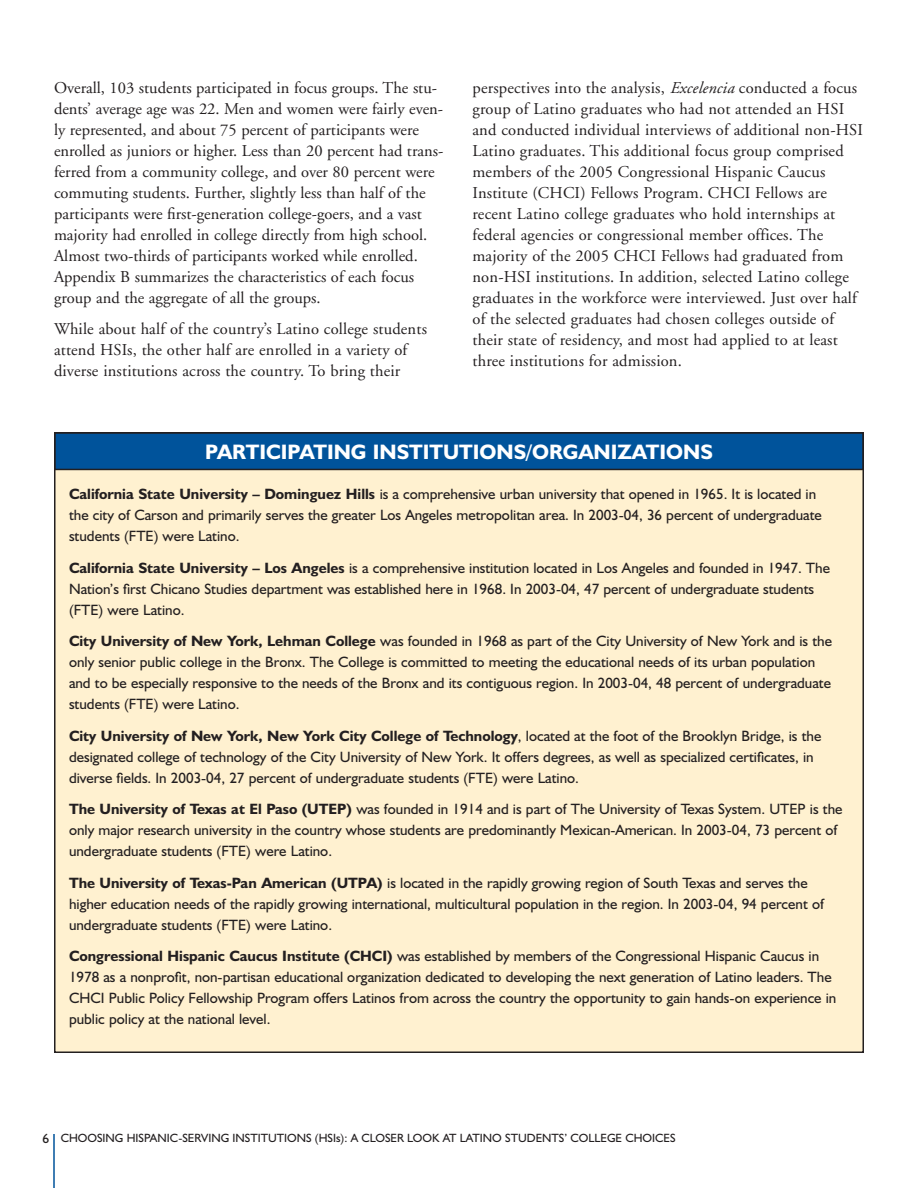
<style>
.page{position:relative;width:918px;height:1188px;background:#fff}
.page>*{position:absolute;margin:0;border:0;box-sizing:border-box;transform-origin:0 0}
.t1{font:700 21px "Humanist 521 BT";color:#fff}
.t2{font:16.5px/21px "Adobe Garamond";letter-spacing:.01em;color:#231f20}
.t3{font:15px/21px "Humanist 521 BT";color:#231f20}
.t4{font:12px "Humanist 521 BT";color:#231f20}
.s1{font-style:italic}
.s2{font-weight:700}
.s3{font-size:13.5px}
</style>
<div class="page">
<hr style="left:53px;top:1134px;width:2px;height:54px;background:#00539b">
<div style="left:54px;top:432px;width:810px;height:621px;background:#fff1d0"></div>
<div style="left:55px;top:433px;width:808px;height:36px;background:#00539b"></div>
<div style="left:54px;top:432px;width:810px;height:38px;border:2px solid #231f20"></div>
<p class="t2" style="left:54px;top:79px;width:391px">Overall, 103 students participated in focus groups. The stu&shy;dents’ average age was 22. Men and women were fairly even&shy;ly represented, and about 75 percent of participants were enrolled as juniors or higher. Less than 20 percent had trans&shy;ferred from a community college, and over 80 percent were commuting students. Further, slightly less than half of the participants were first-generation college-goers, and a vast majority had enrolled in college directly from high school.<br>Almost two-thirds of participants worked while enrolled.<br>Appendix B summarizes the characteristics of each focus group and the aggregate of all the groups.</p>
<p class="t2" style="left:54px;top:320px;width:375px">While about half of the country’s Latino college students attend HSIs, the other half are enrolled in a variety of diverse institutions across the country. To bring their</p>
<p class="t2" style="left:472px;top:79px;width:392px">perspectives into the analysis, <span class="s1">Excelencia</span> conducted a focus group of Latino graduates who had not attended an HSI and conducted individual interviews of additional non-HSI Latino graduates. This additional focus group comprised members of the 2005 Congressional Hispanic Caucus Institute (CHCI) Fellows Program. CHCI Fellows are recent Latino college graduates who hold internships at federal agencies or congressional member offices. The majority of the 2005 CHCI Fellows had graduated from non-HSI institutions. In addition, selected Latino college graduates in the workforce were interviewed. Just over half of the selected graduates had chosen colleges outside of their state of residency, and most had applied to at least three institutions for admission.</p>
<h1 class="t1" style="left:205px;top:443px;width:509px">PARTICIPATING INSTITUTIONS/ORGANIZATIONS</h1>
<p class="t3" style="left:69px;top:485px;width:754px"><span class="s2">California State University – Dominguez Hills</span> is a comprehensive urban university that opened in 1965. It is located in the city of Carson and primarily serves the greater Los Angeles metropolitan area. In 2003-04, 36 percent of undergraduate students (FTE) were Latino.</p>
<p class="t3" style="left:69px;top:559px;width:762px"><span class="s2">California State University – Los Angeles</span> is a comprehensive institution located in Los Angeles and founded in 1947. The<br>Nation’s first Chicano Studies department was established here in 1968. In 2003-04, 47 percent of undergraduate students (FTE) were Latino.</p>
<p class="t3" style="left:69px;top:632px;width:765px"><span class="s2">City University of New York, Lehman College</span> was founded in 1968 as part of the City University of New York and is the only senior public college in the Bronx. The College is committed to meeting the educational needs of its urban population and to be especially responsive to the needs of the Bronx and its contiguous region. In 2003-04, 48 percent of undergraduate students (FTE) were Latino.</p>
<p class="t3" style="left:69px;top:727px;width:754px"><span class="s2">City University of New York, New York City College of Technology</span>, located at the foot of the Brooklyn Bridge, is the designated college of technology of the City University of New York. It offers degrees, as well as specialized certificates, in diverse fields. In 2003-04, 27 percent of undergraduate students (FTE) were Latino.</p>
<p class="t3" style="left:69px;top:800px;width:775px"><span class="s2">The University of Texas at El Paso (UTEP)</span> was founded in 1914 and is part of The University of Texas System. UTEP is the only major research university in the country whose students are predominantly Mexican-American. In 2003-04, 73 percent of undergraduate students (FTE) were Latino.</p>
<p class="t3" style="left:69px;top:873px;width:757px"><span class="s2">The University of Texas-Pan American (UTPA)</span> is located in the rapidly growing region of South Texas and serves the higher education needs of the rapidly growing international, multicultural population in the region. In 2003-04, 94 percent of undergraduate students (FTE) were Latino.</p>
<p class="t3" style="left:69px;top:947px;width:769px"><span class="s2">Congressional Hispanic Caucus Institute (CHCI)</span> was established by members of the Congressional Hispanic Caucus in 1978 as a nonprofit, non-partisan educational organization dedicated to developing the next generation of Latino leaders. The CHCI Public Policy Fellowship Program offers Latinos from across the country the opportunity to gain hands-on experience in public policy at the national level.</p>
<p class="t4" style="left:43px;top:1133px;width:634px"><span class="s3">6</span> CHOOSING HISPANIC-SERVING INSTITUTIONS (HSIs): A CLOSER LOOK AT LATINO STUDENTS’ COLLEGE CHOICES</p>
</div>
